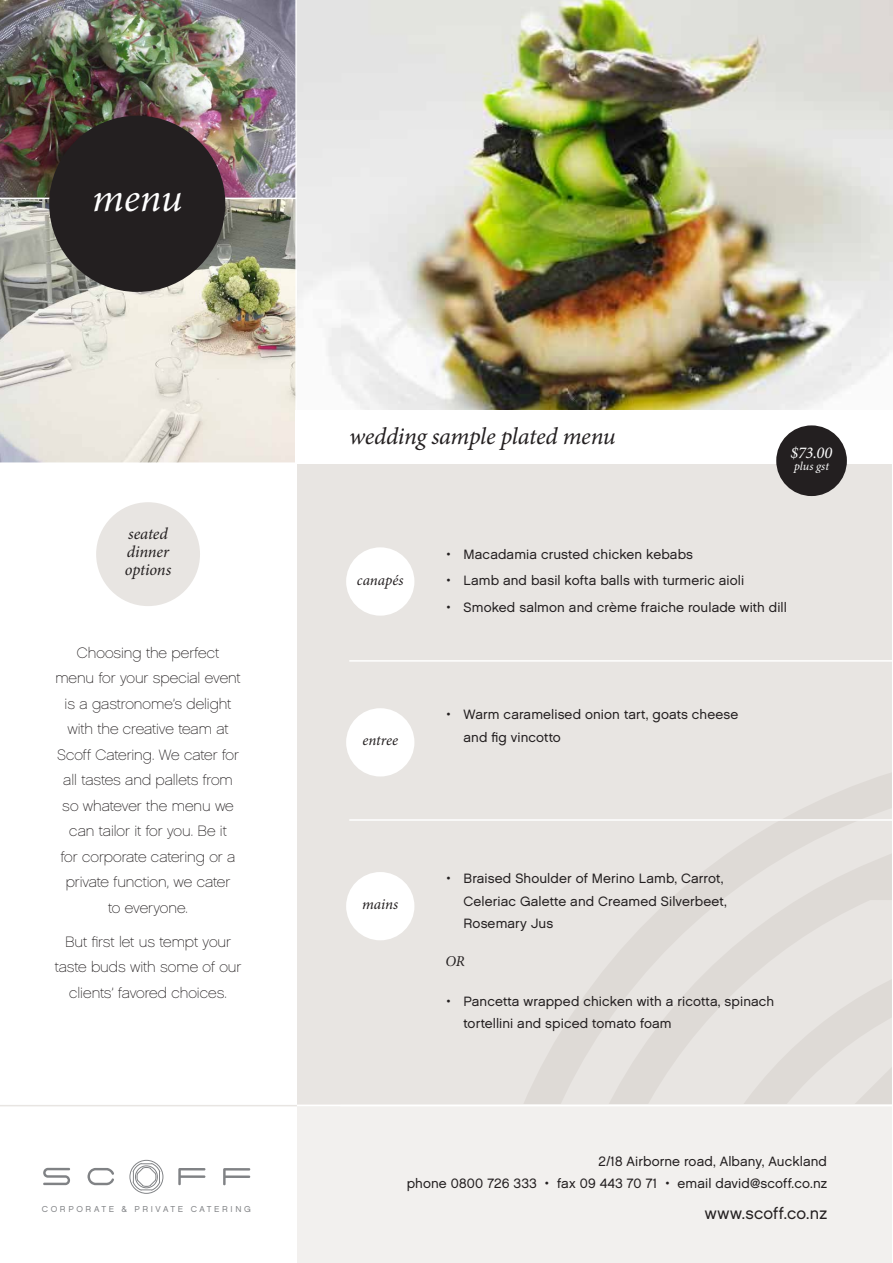
<style>
.page{position:relative;width:893px;height:1263px;background:#fff}
.page>*{position:absolute;margin:0;border:0;box-sizing:border-box;transform-origin:0 0}
.t1{font:italic 40.5px "Minion Pro";color:#fff}
.t2{font:italic 24px "Minion Pro";letter-spacing:-.015em;color:#231f20}
.t3{font:italic 16.5px/18px "Minion Pro";letter-spacing:-.01em;color:#231f20}
.t4{font:16.5px "Chalet London Nineteen Sixty";letter-spacing:.015em;color:#231f20}
.t5{font:italic 16.5px "Minion Pro";color:#fff}
.t6{font:15px/25.5px "Chalet Paris Nineteen Sixty";letter-spacing:-.005em;color:#231f20;text-align:center}
.t7{font:italic 15px "Minion Pro";color:#231f20}
.t8{font:13.5px/22.5px "Chalet London Nineteen Sixty";letter-spacing:.005em;color:#231f20}
.t9{font:italic 12px "Minion Pro";letter-spacing:.005em;color:#fff}
.t10{font:8.55px "Chalet London Nineteen Sixty";letter-spacing:.305em;color:#808285}
</style>
<div class="page">
<div style="left:297px;top:414px;width:594px;height:691px;background:#e8e5e2"></div>
<svg style="left:474px;top:773px;width:417px;height:332px"></svg>
<div style="left:297px;top:1105px;width:594px;height:158px;background:#f2f0ee"></div>
<img style="left:0;top:0;width:893px;height:462px">
<hr style="left:0;top:198px;width:296px;height:1px;background:#fff">
<hr style="left:349px;top:660px;width:544px;height:2px;background:#fff">
<hr style="left:349px;top:819px;width:544px;height:2px;background:#fff">
<hr style="left:0;top:1105px;width:340px;height:1px;background:#e8e5e2">
<hr style="left:295px;top:0;width:2px;height:462px;background:#fff">
<svg style="left:178px;top:1168px;width:27px;height:17px"></svg>
<svg style="left:223px;top:1168px;width:27px;height:17px"></svg>
<svg style="left:43px;top:1168px;width:27px;height:17px"></svg>
<svg style="left:87px;top:1168px;width:27px;height:17px"></svg>
<svg style="left:129px;top:1160px;width:34px;height:34px"></svg>
<div style="left:49px;top:116px;width:176px;height:176px;background:#231f20;border-radius:50%"></div>
<svg style="left:49px;top:116px;width:112px;height:45px"></svg>
<div style="left:96px;top:502px;width:104px;height:104px;background:#e8e5e2;border-radius:50%"></div>
<div style="left:295px;top:410px;width:598px;height:54px;background:#fff"></div>
<hr style="left:297px;top:1105px;width:596px;height:1px;background:#fff">
<div style="left:346px;top:547px;width:68px;height:69px;background:#fff;border-radius:50%"></div>
<div style="left:346px;top:708px;width:68px;height:68px;background:#fff;border-radius:50%"></div>
<div style="left:346px;top:872px;width:68px;height:68px;background:#fff;border-radius:50%"></div>
<div style="left:776px;top:425px;width:71px;height:71px;background:#231f20;border-radius:50%"></div>
<h1 class="t1" style="left:92px;top:174px;width:92px">menu</h1>
<p class="t3" style="left:125px;top:525px;width:48px">seated dinner options</p>
<p class="t6" style="left:55px;top:640px;width:187px">Choosing the perfect<br>menu for your special event is a gastronome’s delight with the creative team at<br>Scoff Catering. We cater for all tastes and pallets from so whatever the menu we can tailor it for you. Be it<br>for corporate catering or a private function, we cater<br>to everyone.</p>
<p class="t6" style="left:55px;top:929px;width:188px">But first let us tempt your taste buds with some of our clients’ favored choices.</p>
<p class="t10" style="left:42px;top:1203px;width:210px">CORPORATE &amp; PRIVATE CATERING</p>
<h2 class="t2" style="left:349px;top:422px;width:268px">wedding sample plated menu</h2>
<p class="t5" style="left:791px;top:443px;width:43px">$73.00</p>
<p class="t9" style="left:794px;top:459px;width:36px">plus gst</p>
<p class="t7" style="left:357px;top:571px;width:48px">canapés</p>
<p class="t7" style="left:362px;top:732px;width:37px">entree</p>
<p class="t8" style="left:446px;top:543px;width:248px">• Macadamia crusted chicken kebabs</p>
<p class="t8" style="left:446px;top:569px;width:299px">• Lamb and basil kofta balls with turmeric aioli</p>
<p class="t8" style="left:446px;top:596px;width:342px">• Smoked salmon and crème fraiche roulade with dill</p>
<p class="t8" style="left:463px;top:703px;width:276px;text-indent:-17px">• Warm caramelised onion tart, goats cheese and fig vincotto</p>
<p class="t7" style="left:362px;top:895px;width:38px">mains</p>
<p class="t8" style="left:463px;top:867px;width:265px;text-indent:-17px">• Braised Shoulder of Merino Lamb, Carrot,<br>Celeriac Galette and Creamed Silverbeet,<br>Rosemary Jus</p>
<p class="t7" style="left:445px;top:952px;width:21px">OR</p>
<p class="t8" style="left:463px;top:989px;width:312px;text-indent:-17px">• Pancetta wrapped chicken with a ricotta, spinach tortellini and spiced tomato foam</p>
<p class="t8" style="left:407px;top:1150px;width:422px;line-height:22px;text-align:right">2/18 Airborne road, Albany, Auckland<br>phone 0800 726 333 • fax 09 443 70 71 • email david@scoff.co.nz</p>
<p class="t4" style="left:705px;top:1203px;width:124px">www.scoff.co.nz</p>
</div>
